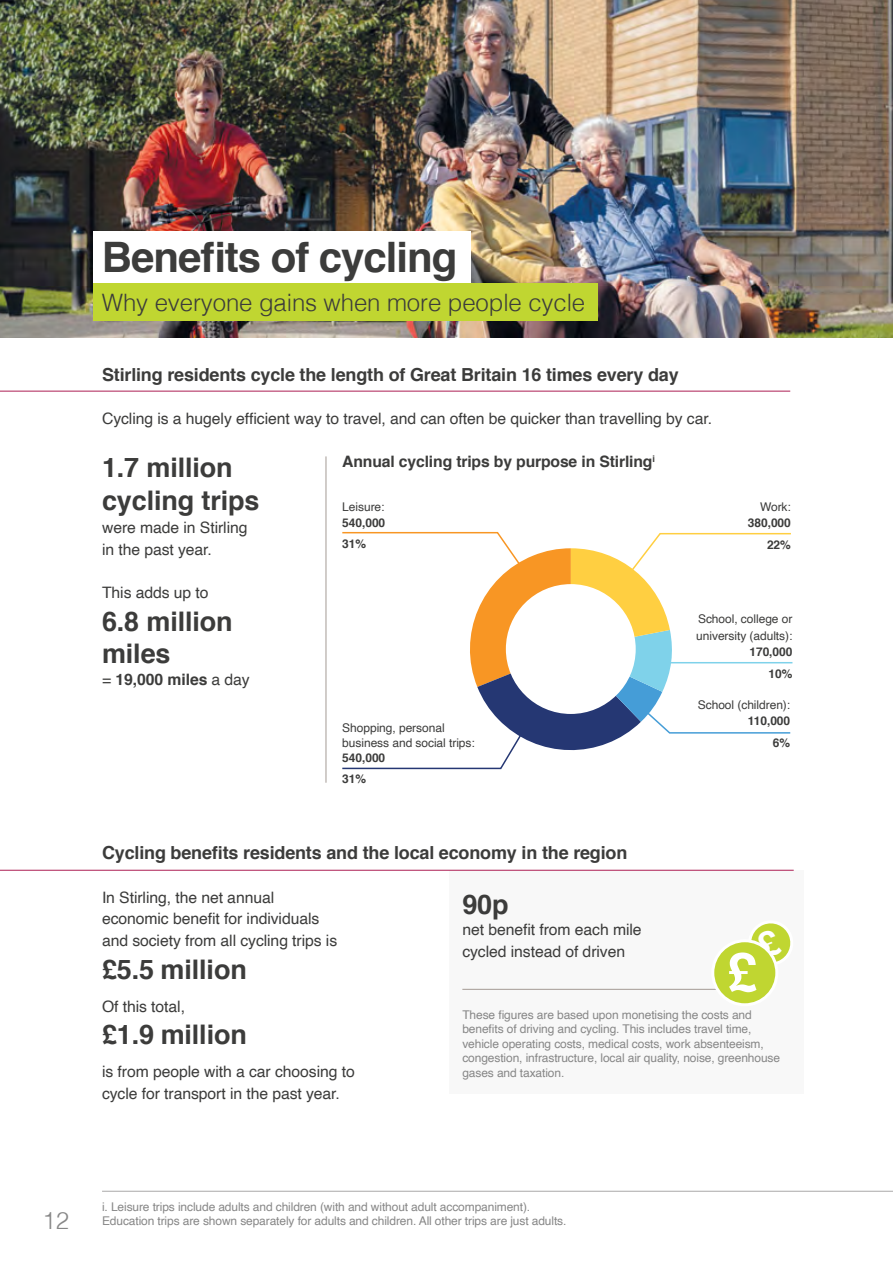
<style>
.page{position:relative;width:893px;height:1263px;background:#fff}
.page>*{position:absolute;margin:0;border:0;box-sizing:border-box;transform-origin:0 0}
.t1{font:700 54px "Helvetica";color:#fff}
.Page_title__h2{font:700 42px "Helvetica";letter-spacing:-.025em;color:#3c3c3b}
.Body__balance_ragged{font:700 27px/32.5px "Helvetica";letter-spacing:-.005em;color:#3c3c3b}
.Stat__p{font:700 27px "Helvetica";letter-spacing:-.005em;color:#3c3c3b}
.Page_subtitle__p{font:300 24px "Helvetica";letter-spacing:-.005em;color:#3c3c3b}
.t2{font:300 24px "Helvetica";color:#878787}
.Section_heading__h3{font:700 18px "Helvetica";letter-spacing:-.01em;color:#3c3c3b}
.Stat__p-2{font:15.75px/21.8px "Helvetica";letter-spacing:-.005em;color:#3c3c3b}
.Body__balance_ragged-2{font:15.75px/21.8px "Helvetica";letter-spacing:-.005em;color:#3c3c3b}
.Stat_Graph_title__h4{font:700 15.75px "Helvetica";letter-spacing:-.01em;color:#3c3c3b}
.Body__balance_ragged-3{font:700 15.75px "Helvetica";letter-spacing:-.005em;color:#3c3c3b}
.Footnote{font:12px/14.5px "Helvetica";letter-spacing:-.01em;color:#878787}
.Even_smaller_stat__e{font:12px/16.4px "Helvetica";letter-spacing:-.005em;color:#3c3c3b;text-align:right}
.Even_smaller_stat__e-2{font:700 12px/16.4px "Helvetica";letter-spacing:-.005em;color:#3c3c3b;text-align:right}
.s1{font-weight:400}
.s2{font-weight:700}
</style>
<div class="page">
<div style="left:449px;top:871px;width:355px;height:223px;background:#f8f8f8"></div>
<hr style="left:102px;top:1191px;width:791px;height:1px;background:#b3b2b2">
<hr style="left:462px;top:989px;width:294px;height:1px;background:#a39a94">
<hr style="left:0;top:391px;width:790px;height:1px;background:#ad1e54">
<hr style="left:0;top:870px;width:794px;height:1px;background:#ad1e54">
<hr style="left:326px;top:456px;width:1px;height:327px;background:#a39a94">
<img style="left:0;top:0;width:893px;height:337px">
<div style="left:713px;top:941px;width:64px;height:64px;background:#c0d631;border-radius:50%"></div>
<div style="left:711px;top:939px;width:67px;height:67px;border:3px solid #fff;border-radius:50%"></div>
<svg style="left:342px;top:531px;width:451px;height:239px"></svg>
<div style="left:506px;top:584px;width:130px;height:130px;background:#fff;border-radius:50%"></div>
<div style="left:93px;top:232px;width:378px;height:51px;background:#fff"></div>
<div style="left:93px;top:283px;width:505px;height:38px;background:#c0d631"></div>
<svg style="left:747px;top:923px;width:44px;height:44px"></svg>
<h2 class="Page_title__h2" style="left:102px;top:223px;width:357px">Benefits of cycling</h2>
<p class="Page_subtitle__p" style="left:102px;top:282px;width:485px">Why everyone gains when more people cycle</p>
<h3 class="Section_heading__h3" style="left:102px;top:360px;width:578px">Stirling residents cycle the length of Great Britain 16 times every day</h3>
<p class="Body__balance_ragged-2" style="left:102px;top:408px;width:612px">Cycling is a hugely efficient way to travel, and can often be quicker than travelling by car.</p>
<p class="Body__balance_ragged" style="left:102px;top:452px;width:159px">1.7 million cycling trips</p>
<p class="Body__balance_ragged-2" style="left:102px;top:517px;width:147px">were made in Stirling in the past year.</p>
<p class="Body__balance_ragged-2" style="left:102px;top:582px;width:108px">This adds up to</p>
<p class="Body__balance_ragged" style="left:102px;top:605px;width:132px">6.8 million miles</p>
<p class="Body__balance_ragged-3" style="left:102px;top:667px;width:149px"><span class="s1">=</span> 19,000 miles <span class="s1">a day</span></p>
<h4 class="Stat_Graph_title__h4" style="left:342px;top:449px;width:314px">Annual cycling trips by purpose in Stirling<sup>i</sup></h4>
<p class="Even_smaller_stat__e" style="left:342px;top:499px;width:45px;text-align:left">Leisure:<br><span class="s2">540,000</span></p>
<p class="Even_smaller_stat__e-2" style="left:342px;top:535px;width:25px">31%</p>
<p class="Even_smaller_stat__e-2" style="left:748px;top:499px;width:45px"><span class="s1">Work:<br></span>380,000</p>
<p class="Even_smaller_stat__e-2" style="left:767px;top:537px;width:25px">22%</p>
<p class="Even_smaller_stat__e" style="left:696px;top:611px;width:98px">School, college or university (adults):<br><span class="s2">170,000</span></p>
<p class="Even_smaller_stat__e-2" style="left:768px;top:665px;width:25px">10%</p>
<p class="Even_smaller_stat__e" style="left:698px;top:697px;width:94px">School (children):<br><span class="s2">110,000</span></p>
<p class="Even_smaller_stat__e-2" style="left:773px;top:734px;width:19px">6%</p>
<p class="Even_smaller_stat__e" style="left:342px;top:721px;width:134px;line-height:15px;text-align:left">Shopping, personal business and social trips:<br><span class="s2">540,000</span></p>
<p class="Even_smaller_stat__e-2" style="left:342px;top:770px;width:25px">31%</p>
<h3 class="Section_heading__h3" style="left:102px;top:838px;width:527px">Cycling benefits residents and the local economy in the region</h3>
<p class="Stat__p-2" style="left:102px;top:887px;width:237px">In Stirling, the net annual economic benefit for individuals and society from all cycling trips is</p>
<p class="Stat__p" style="left:102px;top:947px;width:146px">£5.5 million</p>
<p class="Stat__p-2" style="left:102px;top:995px;width:85px">Of this total,</p>
<p class="Stat__p" style="left:102px;top:1013px;width:146px">£1.9 million</p>
<p class="Stat__p-2" style="left:102px;top:1061px;width:254px">is from people with a car choosing to cycle for transport in the past year.</p>
<p class="Stat__p" style="left:462px;top:882px;width:48px">90p</p>
<p class="Stat__p-2" style="left:462px;top:919px;width:181px">net benefit from each mile cycled instead of driven</p>
<h1 class="t1" style="left:727px;top:929px;width:32px">£</h1>
<p class="Footnote" style="left:462px;top:1008px;width:319px">These figures are based upon monetising the costs and benefits of driving and cycling. This includes travel time, vehicle operating costs, medical costs, work absenteeism, congestion, infrastructure, local air quality, noise, greenhouse gases and taxation.</p>
<h3 class="t2" style="left:43px;top:1200px;width:28px">12</h3>
<p class="Footnote" style="left:102px;top:1200px;width:466px">i. Leisure trips include adults and children (with and without adult accompaniment).<br>Education trips are shown separately for adults and children. All other trips are just adults.</p>
</div>
